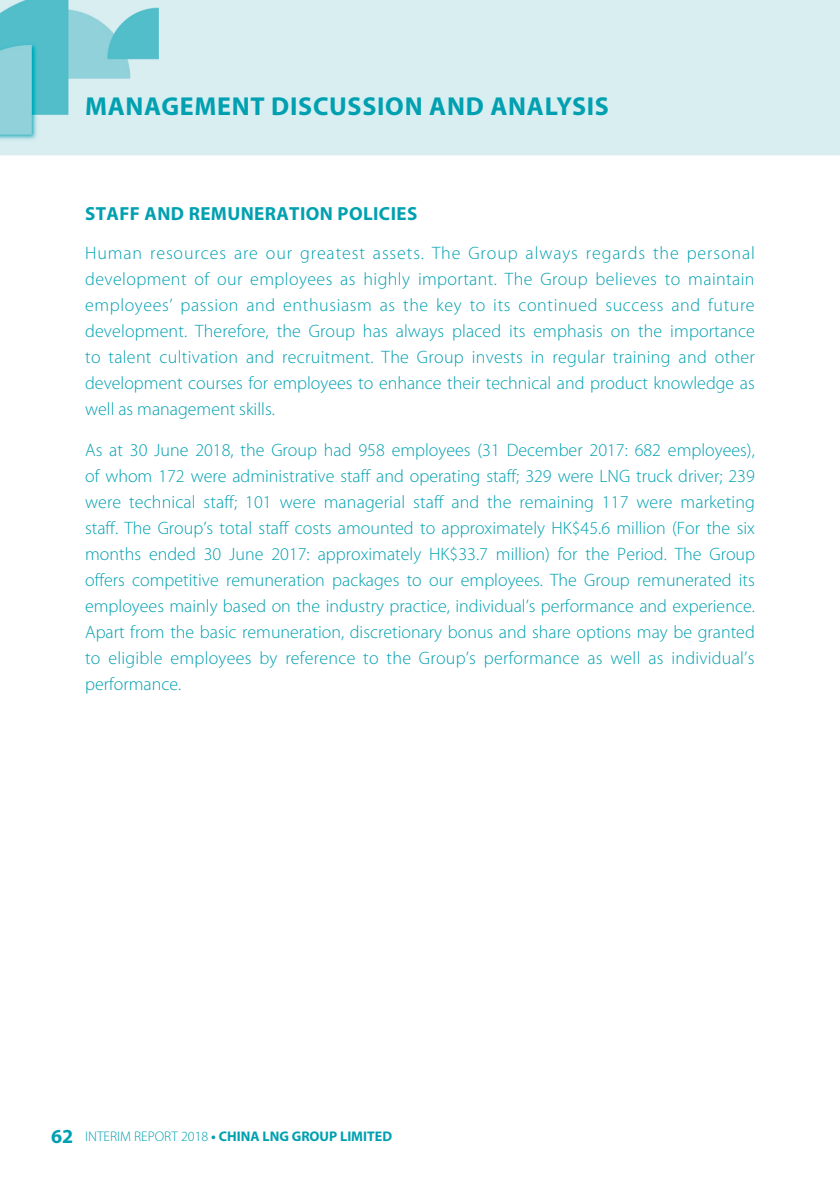
<style>
.page{position:relative;width:840px;height:1191px;background:#fff}
.page>*{position:absolute;margin:0;border:0;box-sizing:border-box;transform-origin:0 0}
.t1{font:700 26px "Myriad Pro";letter-spacing:.025em;color:#00a0b0}
.t2{font:700 19px "Myriad Pro";letter-spacing:.02em;color:#00a0b0}
.t3{font:300 18px/26px "Myriad Pro";color:#00a0b0;text-align:justify}
.t4{font:700 14px "Myriad Pro";color:#00a0b0}
.s1{font-size:20px}
.s2{font-weight:300}
</style>
<div class="page">
<img style="left:0;top:0;width:839px;height:156px">
<h1 class="t1" style="left:85px;top:90px;width:525px">MANAGEMENT DISCUSSION AND ANALYSIS</h1>
<p class="t2" style="left:85px;top:201px;width:333px">STAFF AND REMUNERATION POLICIES</p>
<p class="t3" style="left:85px;top:241px;width:671px">Human resources are our greatest assets. The Group always regards the personal development of our employees as highly important. The Group believes to maintain employees’ passion and enthusiasm as the key to its continued success and future development. Therefore, the Group has always placed its emphasis on the importance to talent cultivation and recruitment. The Group invests in regular training and other development courses for employees to enhance their technical and product knowledge as well as management skills.</p>
<p class="t3" style="left:85px;top:437px;width:671px">As at 30 June 2018, the Group had 958 employees (31 December 2017: 682 employees), of whom 172 were administrative staff and operating staff; 329 were LNG truck driver; 239 were technical staff; 101 were managerial staff and the remaining 117 were marketing staff. The Group’s total staff costs amounted to approximately HK$45.6 million (For the six months ended 30 June 2017: approximately HK$33.7 million) for the Period. The Group offers competitive remuneration packages to our employees. The Group remunerated its employees mainly based on the industry practice, individual’s performance and experience.<br>Apart from the basic remuneration, discretionary bonus and share options may be granted to eligible employees by reference to the Group’s performance as well as individual’s performance.</p>
<p class="t4" style="left:51px;top:1127px;width:342px"><span class="s1">62</span> <span class="s2">INTERIM REPORT 2018</span> • CHINA LNG GROUP LIMITED</p>
</div>
